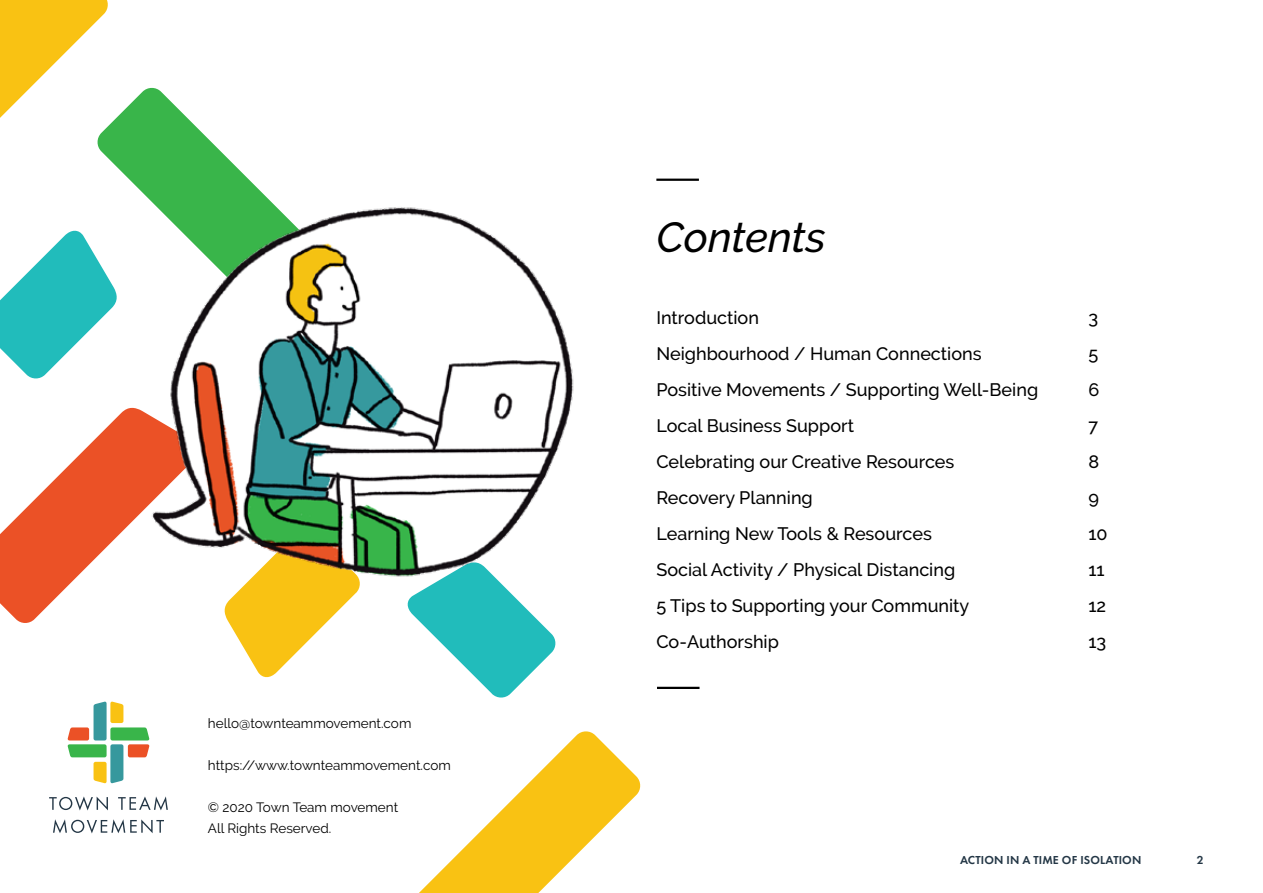
<style>
.page{position:relative;width:1263px;height:893px;background:#fff}
.page>*{position:absolute;margin:0;border:0;box-sizing:border-box;transform-origin:0 0}
.t1{font:italic 500 42px "Raleway";color:#000}
.t2{font:500 18px "Raleway";color:#000}
.t3{font:13.5px/21px "Raleway";color:#000}
.t4{font:600 12px "Futura PT";letter-spacing:.01em;color:#243746}
</style>
<div class="page">
<hr style="left:656px;top:179px;width:43px;height:2px;background:#000">
<hr style="left:657px;top:687px;width:42px;height:2px;background:#000">
<svg style="left:109px;top:87px;width:95px;height:47px;fill:#39b54a"></svg>
<svg style="left:419px;top:731px;width:222px;height:162px"></svg>
<svg style="left:229px;top:623px;width:97px;height:55px"></svg>
<svg style="left:0;top:457px;width:77px;height:166px"></svg>
<svg style="left:0;top:0;width:109px;height:134px"></svg>
<svg style="left:0;top:230px;width:77px;height:149px"></svg>
<svg style="left:421px;top:623px;width:135px;height:75px"></svg>
<img style="left:77px;top:134px;width:497px;height:489px">
<svg style="left:49px;top:796px;width:59px;height:14px"></svg>
<svg style="left:118px;top:796px;width:50px;height:14px"></svg>
<svg style="left:53px;top:819px;width:111px;height:14px"></svg>
<svg style="left:68px;top:701px;width:81px;height:82px"></svg>
<p class="t3" style="left:208px;top:713px;width:205px">hello@townteammovement.com</p>
<p class="t3" style="left:208px;top:755px;width:244px">https://www.townteammovement.com</p>
<p class="t3" style="left:208px;top:797px;width:192px">© 2020 Town Team movement<br>All Rights Reserved.</p>
<h1 class="t1" style="left:656px;top:213px;width:171px">Contents</h1>
<p class="t2" style="left:656px;top:307px;width:104px">Introduction</p>
<p class="t2" style="left:1088px;top:307px;width:11px">3</p>
<p class="t2" style="left:656px;top:343px;width:327px">Neighbourhood / Human Connections</p>
<p class="t2" style="left:1088px;top:343px;width:11px">5</p>
<p class="t2" style="left:656px;top:379px;width:383px">Positive Movements / Supporting Well-Being</p>
<p class="t2" style="left:1088px;top:379px;width:12px">6</p>
<p class="t2" style="left:656px;top:415px;width:199px">Local Business Support</p>
<p class="t2" style="left:1088px;top:415px;width:11px">7</p>
<p class="t2" style="left:656px;top:451px;width:300px">Celebrating our Creative Resources</p>
<p class="t2" style="left:1088px;top:451px;width:12px">8</p>
<p class="t2" style="left:656px;top:487px;width:158px">Recovery Planning</p>
<p class="t2" style="left:1088px;top:487px;width:12px">9</p>
<p class="t2" style="left:656px;top:523px;width:277px">Learning New Tools &amp; Resources</p>
<p class="t2" style="left:1088px;top:523px;width:21px">10</p>
<p class="t2" style="left:656px;top:559px;width:300px">Social Activity / Physical Distancing</p>
<p class="t2" style="left:1088px;top:559px;width:18px">11</p>
<p class="t2" style="left:656px;top:595px;width:314px">5 Tips to Supporting your Community</p>
<p class="t2" style="left:1088px;top:595px;width:19px">12</p>
<p class="t2" style="left:656px;top:631px;width:124px">Co-Authorship</p>
<p class="t2" style="left:1088px;top:631px;width:19px">13</p>
<p class="t4" style="left:960px;top:852px;width:183px">ACTION IN A TIME OF ISOLATION</p>
<p class="t4" style="left:1197px;top:852px;width:8px">2</p>
</div>
